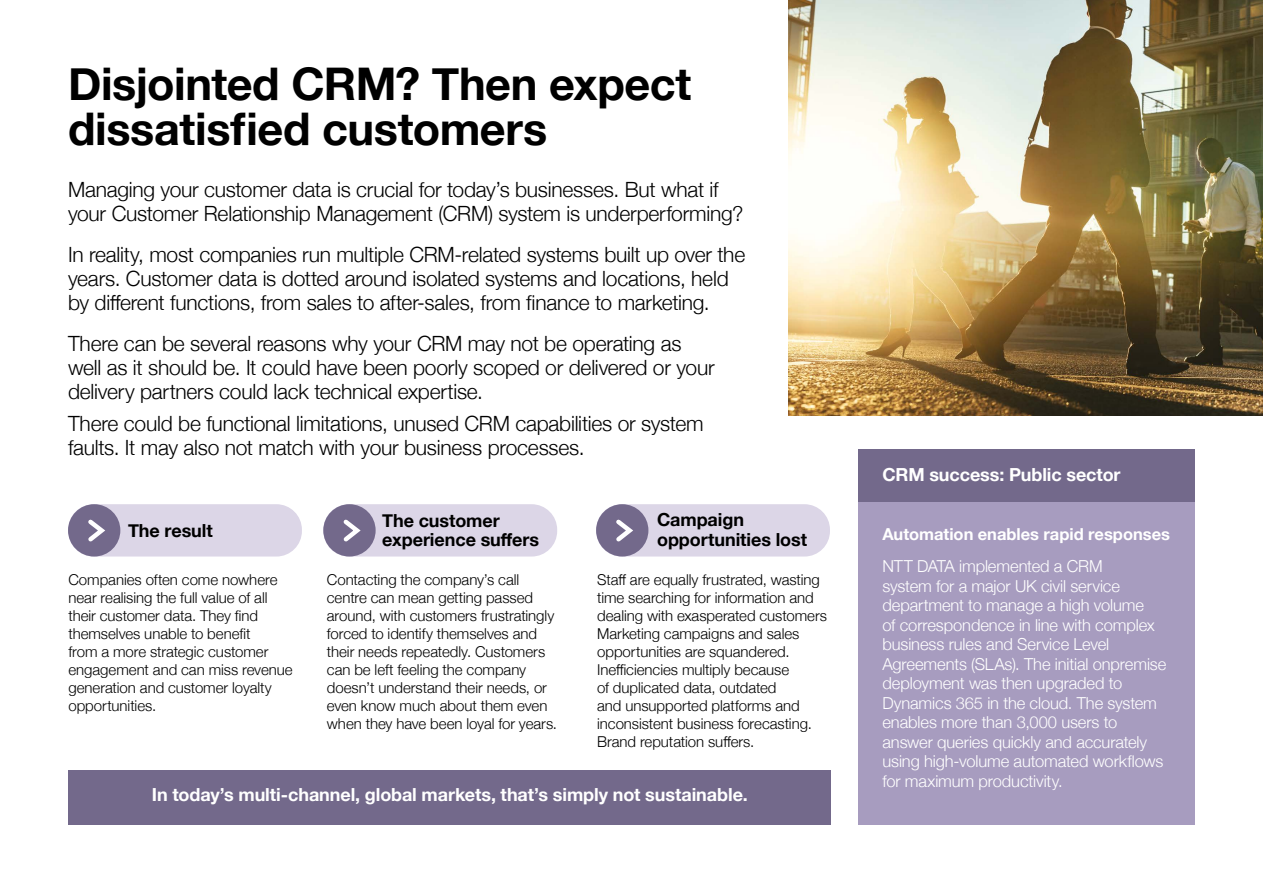
<style>
.page{position:relative;width:1263px;height:893px;background:#fff}
.page>*{position:absolute;margin:0;border:0;box-sizing:border-box;transform-origin:0 0}
.t1{font:700 45px/45px "Helvetica Neue";letter-spacing:-.01em;color:#000}
.t2{font:300 21px/24px "Helvetica Neue";letter-spacing:-.01em;color:#000}
.t3{font:700 18px "Helvetica Neue";letter-spacing:-.005em;color:#fff}
.t4{font:700 18px/19.5px "Helvetica Neue";letter-spacing:-.005em;color:#000}
.t5{font:300 16.5px/19.5px "Helvetica Neue";letter-spacing:-.005em;color:#fff}
.t6{font:700 16.5px "Helvetica Neue";color:#fff}
.t7{font:300 15px/18px "Helvetica Neue";letter-spacing:-.005em;color:#000}
</style>
<div class="page">
<img style="left:789px;top:0;width:474px;height:415px">
<div style="left:859px;top:449px;width:336px;height:376px;background:#a79cbf"></div>
<div style="left:859px;top:449px;width:336px;height:53px;background:#73698b"></div>
<div style="left:596px;top:504px;width:234px;height:52px;background:#dcd6e7;border-radius:26px"></div>
<div style="left:596px;top:504px;width:52px;height:52px;background:#73698b;border-radius:50%"></div>
<div style="left:323px;top:504px;width:234px;height:52px;background:#dcd6e7;border-radius:26px"></div>
<div style="left:323px;top:504px;width:53px;height:52px;background:#73698b;border-radius:50%"></div>
<div style="left:68px;top:504px;width:234px;height:52px;background:#dcd6e7;border-radius:26px"></div>
<div style="left:68px;top:504px;width:52px;height:52px;background:#73698b;border-radius:50%"></div>
<div style="left:68px;top:770px;width:763px;height:55px;background:#73698b"></div>
<svg style="left:88px;top:519px;width:17px;height:23px"></svg>
<svg style="left:343px;top:519px;width:18px;height:23px"></svg>
<svg style="left:616px;top:519px;width:17px;height:23px"></svg>
<h1 class="t1" style="left:68px;top:63px;width:625px">Disjointed CRM? Then expect dissatisfied customers</h1>
<h2 class="t2" style="left:68px;top:176px;width:677px">Managing your customer data is crucial for today’s businesses. But what if your Customer Relationship Management (CRM) system is underperforming?</h2>
<h2 class="t2" style="left:68px;top:241px;width:679px">In reality, most companies run multiple CRM-related systems built up over the years. Customer data is dotted around isolated systems and locations, held by different functions, from sales to after-sales, from finance to marketing.</h2>
<h2 class="t2" style="left:68px;top:330px;width:648px">There can be several reasons why your CRM may not be operating as well as it should be. It could have been poorly scoped or delivered or your delivery partners could lack technical expertise.</h2>
<h2 class="t2" style="left:68px;top:410px;width:637px">There could be functional limitations, unused CRM capabilities or system faults. It may also not match with your business processes.</h2>
<p class="t4" style="left:128px;top:521px;width:86px">The result</p>
<p class="t7" style="left:68px;top:569px;width:226px">Companies often come nowhere near realising the full value of all their customer data. They find themselves unable to benefit<br>from a more strategic customer engagement and can miss revenue generation and customer loyalty opportunities.</p>
<p class="t4" style="left:382px;top:511px;width:159px">The customer experience suffers</p>
<p class="t7" style="left:327px;top:569px;width:232px">Contacting the company’s call centre can mean getting passed around, with customers frustratingly forced to identify themselves and their needs repeatedly. Customers can be left feeling the company doesn’t understand their needs, or even know much about them even when they have been loyal for years.</p>
<p class="t4" style="left:657px;top:511px;width:151px">Campaign opportunities lost</p>
<p class="t7" style="left:597px;top:569px;width:231px">Staff are equally frustrated, wasting time searching for information and dealing with exasperated customers Marketing campaigns and sales opportunities are squandered.<br>Inefficiencies multiply because<br>of duplicated data, outdated<br>and unsupported platforms and inconsistent business forecasting.<br>Brand reputation suffers.</p>
<p class="t3" style="left:152px;top:780px;width:597px">In today’s multi-channel, global markets, that’s simply not sustainable.</p>
<p class="t3" style="left:882px;top:461px;width:240px">CRM success: Public sector</p>
<p class="t6" style="left:882px;top:521px;width:289px">Automation enables rapid responses</p>
<p class="t5" style="left:882px;top:555px;width:285px">NTT DATA implemented a CRM<br>system for a major UK civil service department to manage a high volume<br>of correspondence in line with complex business rules and Service Level Agreements (SLAs). The initial onpremise deployment was then upgraded to Dynamics 365 in the cloud. The system enables more than 3,000 users to answer queries quickly and accurately using high-volume automated workflows for maximum productivity.</p>
</div>
